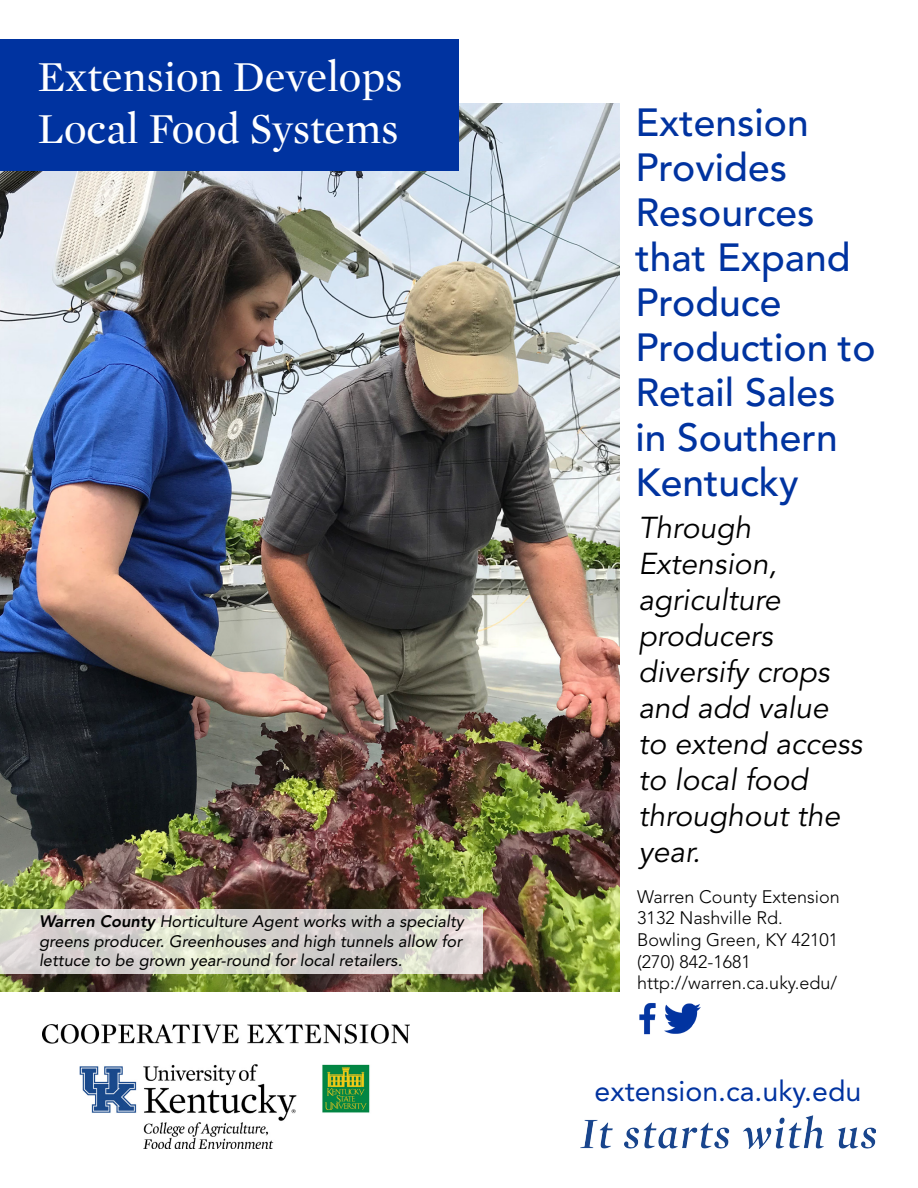
<style>
.page{position:relative;width:918px;height:1188px;background:#fff}
.page>*{position:absolute;margin:0;border:0;box-sizing:border-box;transform-origin:0 0}
.t1{font:43.5px/52.5px "Mercury Display";color:#fff}
.t2{font:500 39px/45px "Avenir LT Std";color:#0033a0}
.t3{font:italic 30px/36px "Avenir LT Std";color:#000}
.t4{font:28.5px "Avenir LT Std";color:#0033a0}
.t5{font:300 18px/21.6px "Avenir LT Std";color:#000}
.t6{font:italic 16.5px/19.5px "Avenir LT Std";color:#000;text-align:justify}
.s1{font-weight:800}
</style>
<div class="page">
<img style="left:0;top:103px;width:619px;height:888px">
<div style="left:0;top:39px;width:459px;height:131px;background:#0033a0"></div>
<img style="left:42px;top:1025px;width:367px;height:124px">
<img style="left:580px;top:1116px;width:296px;height:32px">
<svg style="left:0;top:909px;width:482px;height:65px;background:#d9d7cf"></svg>
<img style="left:639px;top:1003px;width:61px;height:32px">
<h1 class="t1" style="left:38px;top:49px;width:366px">Extension Develops<br>Local Food Systems</h1>
<p class="t6" style="left:39px;top:912px;width:426px"><span class="s1">Warren County</span> Horticulture Agent works with a specialty greens producer. Greenhouses and high tunnels allow for lettuce to be grown year-round for local retailers.</p>
<h2 class="t2" style="left:635px;top:101px;width:242px">Extension<br>Provides<br>Resources that Expand<br>Produce<br>Production to<br>Retail Sales in Southern<br>Kentucky</h2>
<h3 class="t3" style="left:638px;top:511px;width:225px">Through<br>Extension, agriculture producers diversify crops and add value to extend access to local food throughout the year.</h3>
<p class="t5" style="left:637px;top:886px;width:204px">Warren County Extension<br>3132 Nashville Rd.<br>Bowling Green, KY 42101 (270) 842-1681 http://warren.ca.uky.edu/</p>
<h3 class="t4" style="left:595px;top:1075px;width:268px">extension.ca.uky.edu</h3>
</div>
